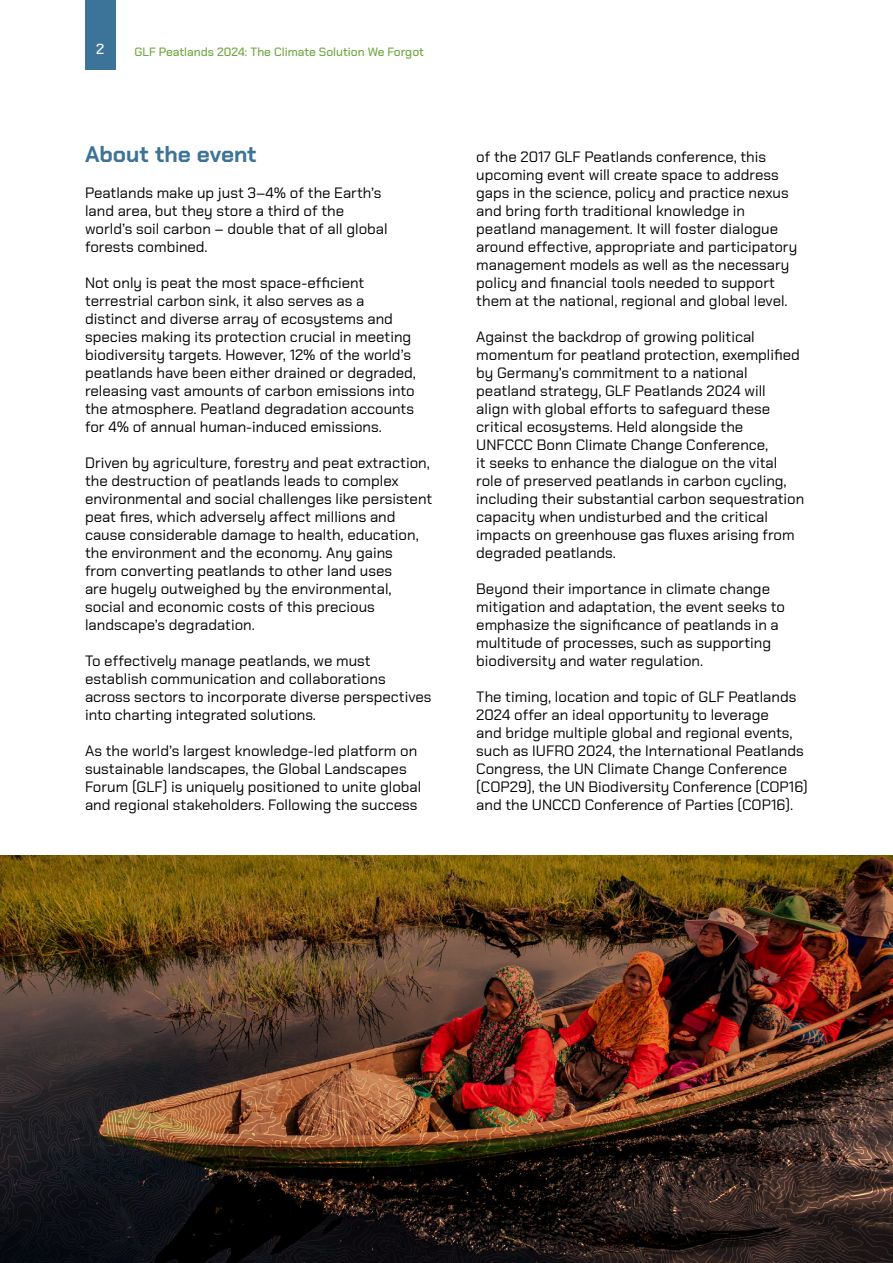
<style>
.page{position:relative;width:893px;height:1263px;background:#fff}
.page>*{position:absolute;margin:0;border:0;box-sizing:border-box;transform-origin:0 0}
.t1{font:700 22.5px "Chakra Petch";color:#3c7398}
.t2{font:15px/18px "Chakra Petch";color:#000}
.t3{font:500 14.55px "Chakra Petch";color:#fff}
.t4{font:500 12px "Chakra Petch";color:#70a742}
</style>
<div class="page">
<div style="left:85px;top:0;width:30px;height:69px;background:#3c7398"></div>
<img style="left:0;top:856px;width:893px;height:123px">
<img style="left:466px;top:979px;width:12px;height:284px">
<img style="left:478px;top:978px;width:415px;height:285px">
<img style="left:0;top:979px;width:466px;height:284px">
<p class="t3" style="left:96px;top:40px;width:10px">2</p>
<p class="t4" style="left:135px;top:45px;width:291px">GLF Peatlands 2024: The Climate Solution We Forgot</p>
<h1 class="t1" style="left:85px;top:141px;width:173px">About the event</h1>
<p class="t2" style="left:85px;top:184px;width:304px">Peatlands make up just 3–4% of the Earth’s land area, but they store a third of the world’s soil carbon – double that of all global forests combined.</p>
<p class="t2" style="left:85px;top:274px;width:332px">Not only is peat the most space-efficient terrestrial carbon sink, it also serves as a distinct and diverse array of ecosystems and species making its protection crucial in meeting biodiversity targets. However, 12% of the world’s peatlands have been either drained or degraded, releasing vast amounts of carbon emissions into the atmosphere. Peatland degradation accounts for 4% of annual human-induced emissions.</p>
<p class="t2" style="left:85px;top:454px;width:349px">Driven by agriculture, forestry and peat extraction, the destruction of peatlands leads to complex environmental and social challenges like persistent peat fires, which adversely affect millions and cause considerable damage to health, education, the environment and the economy. Any gains<br>from converting peatlands to other land uses<br>are hugely outweighed by the environmental, social and economic costs of this precious landscape’s degradation.</p>
<p class="t2" style="left:85px;top:652px;width:348px">To effectively manage peatlands, we must establish communication and collaborations across sectors to incorporate diverse perspectives into charting integrated solutions.</p>
<p class="t2" style="left:85px;top:742px;width:338px">As the world’s largest knowledge-led platform on sustainable landscapes, the Global Landscapes Forum (GLF) is uniquely positioned to unite global and regional stakeholders. Following the success</p>
<p class="t2" style="left:476px;top:148px;width:322px">of the 2017 GLF Peatlands conference, this upcoming event will create space to address gaps in the science, policy and practice nexus and bring forth traditional knowledge in peatland management. It will foster dialogue around effective, appropriate and participatory management models as well as the necessary policy and financial tools needed to support them at the national, regional and global level.</p>
<p class="t2" style="left:476px;top:328px;width:330px">Against the backdrop of growing political momentum for peatland protection, exemplified by Germany’s commitment to a national peatland strategy, GLF Peatlands 2024 will<br>align with global efforts to safeguard these critical ecosystems. Held alongside the<br>UNFCCC Bonn Climate Change Conference,<br>it seeks to enhance the dialogue on the vital role of preserved peatlands in carbon cycling, including their substantial carbon sequestration capacity when undisturbed and the critical impacts on greenhouse gas fluxes arising from degraded peatlands.</p>
<p class="t2" style="left:476px;top:580px;width:310px">Beyond their importance in climate change mitigation and adaptation, the event seeks to emphasize the significance of peatlands in a multitude of processes, such as supporting biodiversity and water regulation.</p>
<p class="t2" style="left:476px;top:688px;width:333px">The timing, location and topic of GLF Peatlands 2024 offer an ideal opportunity to leverage<br>and bridge multiple global and regional events, such as IUFRO 2024, the International Peatlands Congress, the UN Climate Change Conference (COP29), the UN Biodiversity Conference (COP16) and the UNCCD Conference of Parties (COP16).</p>
</div>
